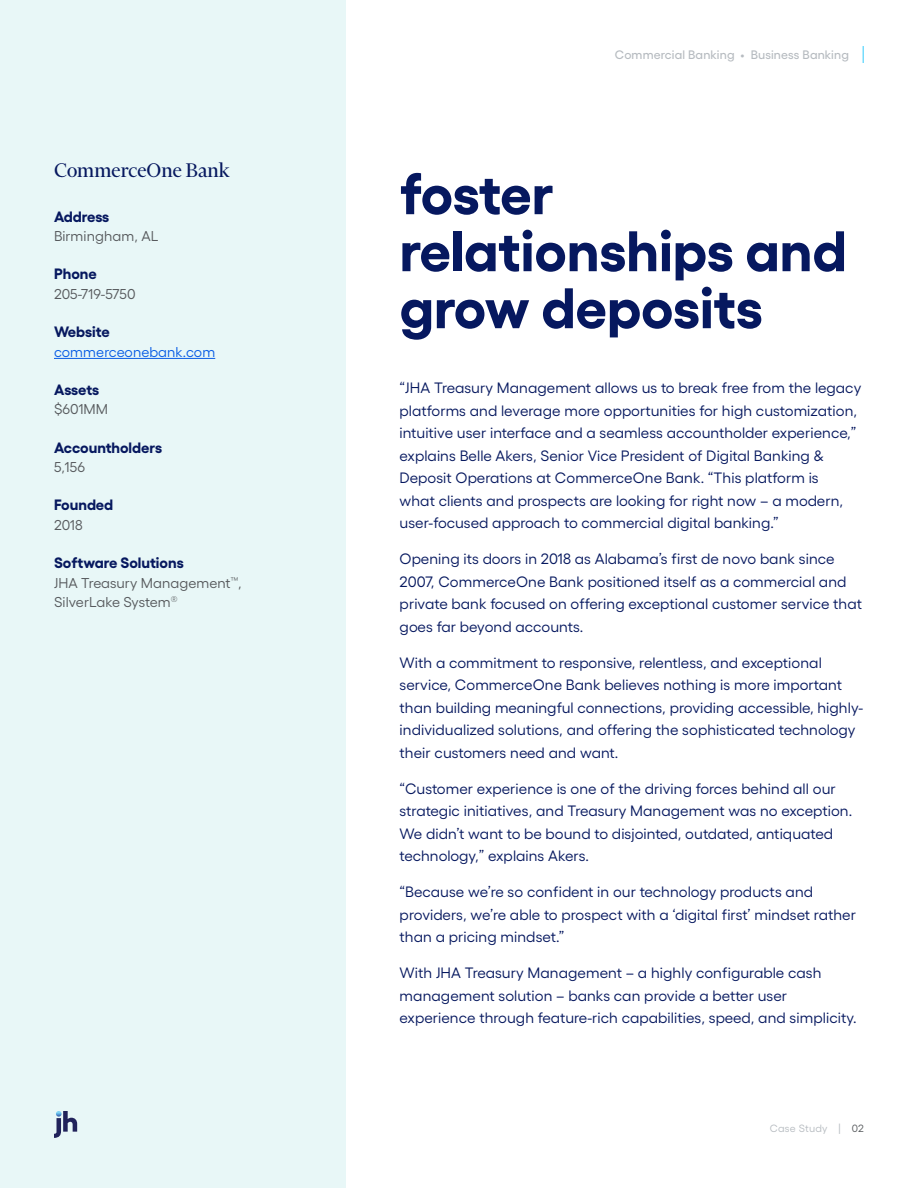
<style>
.page{position:relative;width:918px;height:1188px;background:#fff}
.page>*{position:absolute;margin:0;border:0;box-sizing:border-box;transform-origin:0 0}
.t1{font:700 57px/57px "Gellix";color:#06185f}
.t2{font:22.5px "Financier Display";letter-spacing:.005em;color:#06185f}
.t3{font:15px/22.5px "Gellix";letter-spacing:.005em;color:#06185f}
.t4{font:700 15px "Gellix";color:#06185f}
.t5{font:14.25px/19.5px "Gellix";letter-spacing:.005em;color:#575a5d}
.t6{font:14.25px "Gellix";letter-spacing:.005em;color:#085ce5}
.t7{font:500 12.3px "Gellix";letter-spacing:.01em;color:#b6bbc0}
.t8{font:10.5px "Gellix";letter-spacing:.025em;color:#b6bbc0}
.s1{color:#575a5d}
</style>
<div class="page">
<div style="left:0;top:0;width:346px;height:1188px;background:#e8f7f7"></div>
<svg style="left:862px;top:46px;width:2px;height:17px"></svg>
<svg style="left:54px;top:1111px;width:23px;height:27px"></svg>
<hr style="left:54px;top:358px;width:161px;height:1px;background:#085ce5">
<h2 class="t2" style="left:54px;top:158px;width:177px">CommerceOne Bank</h2>
<p class="t4" style="left:54px;top:204px;width:57px">Address</p>
<p class="t5" style="left:54px;top:225px;width:106px">Birmingham, AL</p>
<p class="t4" style="left:54px;top:262px;width:44px">Phone</p>
<p class="t5" style="left:54px;top:283px;width:83px">205-719-5750</p>
<p class="t4" style="left:54px;top:320px;width:57px">Website</p>
<p class="t6" style="left:54px;top:341px;width:163px">commerceonebank.com</p>
<p class="t4" style="left:54px;top:378px;width:47px">Assets</p>
<p class="t5" style="left:54px;top:398px;width:56px">$601MM</p>
<p class="t4" style="left:54px;top:435px;width:110px">Accountholders</p>
<p class="t5" style="left:54px;top:456px;width:32px">5,156</p>
<p class="t4" style="left:54px;top:493px;width:61px">Founded</p>
<p class="t5" style="left:54px;top:514px;width:30px">2018</p>
<p class="t4" style="left:54px;top:551px;width:131px">Software Solutions</p>
<p class="t5" style="left:54px;top:571px;width:189px">JHA Treasury Management<sup>™</sup>,<br>SilverLake System<sup>®</sup></p>
<p class="t7" style="left:615px;top:45px;width:236px">Commercial Banking • Business Banking</p>
<h1 class="t1" style="left:400px;top:159px;width:449px">foster relationships and grow deposits</h1>
<p class="t3" style="left:400px;top:375px;width:463px">“JHA Treasury Management allows us to break free from the legacy platforms and leverage more opportunities for high customization, intuitive user interface and a seamless accountholder experience,” explains Belle Akers, Senior Vice President of Digital Banking &amp; Deposit Operations at CommerceOne Bank. “This platform is<br>what clients and prospects are looking for right now – a modern, user-focused approach to commercial digital banking.”</p>
<p class="t3" style="left:400px;top:546px;width:464px">Opening its doors in 2018 as Alabama’s first de novo bank since 2007, CommerceOne Bank positioned itself as a commercial and private bank focused on offering exceptional customer service that goes far beyond accounts.</p>
<p class="t3" style="left:400px;top:650px;width:465px">With a commitment to responsive, relentless, and exceptional service, CommerceOne Bank believes nothing is more important than building meaningful connections, providing accessible, highly&shy;individualized solutions, and offering the sophisticated technology their customers need and want.</p>
<p class="t3" style="left:400px;top:776px;width:454px">“Customer experience is one of the driving forces behind all our strategic initiatives, and Treasury Management was no exception.<br>We didn’t want to be bound to disjointed, outdated, antiquated technology,” explains Akers.</p>
<p class="t3" style="left:400px;top:879px;width:458px">“Because we’re so confident in our technology products and providers, we’re able to prospect with a ‘digital first’ mindset rather than a pricing mindset.”</p>
<p class="t3" style="left:400px;top:960px;width:458px">With JHA Treasury Management – a highly configurable cash management solution – banks can provide a better user experience through feature-rich capabilities, speed, and simplicity.</p>
<p class="t8" style="left:770px;top:1120px;width:96px">Case Study | <span class="s1">02</span></p>
</div>
